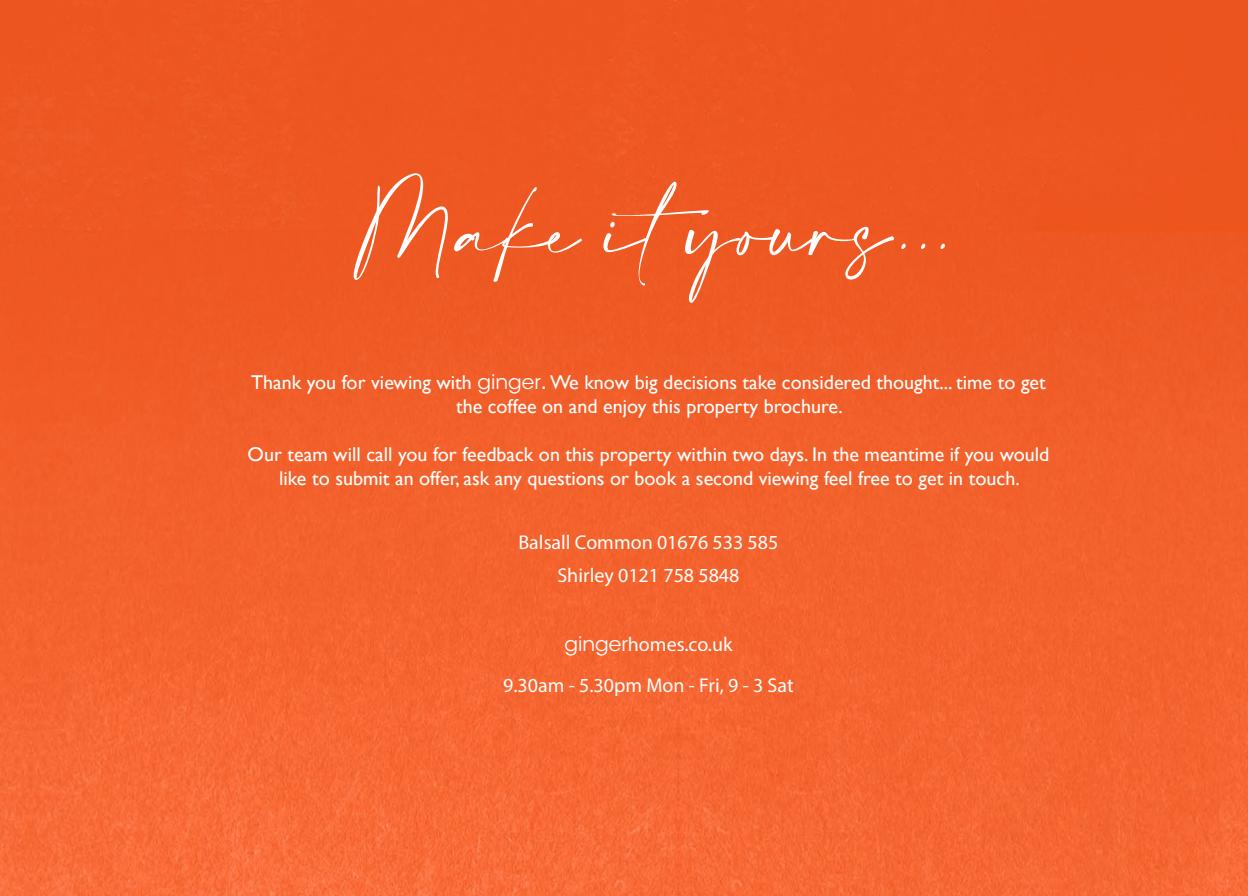
<style>
.page{position:relative;width:1248px;height:896px;background:#fff}
.page>*{position:absolute;margin:0;border:0;box-sizing:border-box;transform-origin:0 0}
.t1{font:60px "Amalfi Coast";letter-spacing:.02em;color:#fff}
.t2{font:20px/24px "Gill Sans";color:#fff;text-align:center}
.t3{font:20px/33.6px "Myriad Pro";color:#fff;text-align:center}
.s1{font-family:"ITC Avant Garde Std"}
.s2{font-family:"ITC Avant Garde Std";font-weight:500}
</style>
<div class="page">
<img style="left:0;top:0;width:1247px;height:896px">
<p class="t1" style="left:354px;top:199px;width:597px">Make ityours...</p>
<p class="t2" style="left:251px;top:370px;width:796px">Thank you for viewing with <span class="s1">ginger</span><span class="s2">.</span> We know big decisions take considered thought... time to get the coffee on and enjoy this property brochure.</p>
<p class="t2" style="left:247px;top:442px;width:803px">Our team will call you for feedback on this property within two days. In the meantime if you would like to submit an offer, ask any questions or book a second viewing feel free to get in touch.</p>
<p class="t3" style="left:518px;top:525px;width:261px">Balsall Common 01676 533 585<br>Shirley 0121 758 5848</p>
<p class="t3" style="left:564px;top:627px;width:169px"><span class="s1">ginger</span>homes.co.uk</p>
<p class="t3" style="left:503px;top:668px;width:292px">9.30am - 5.30pm Mon - Fri, 9 - 3 Sat</p>
</div>
